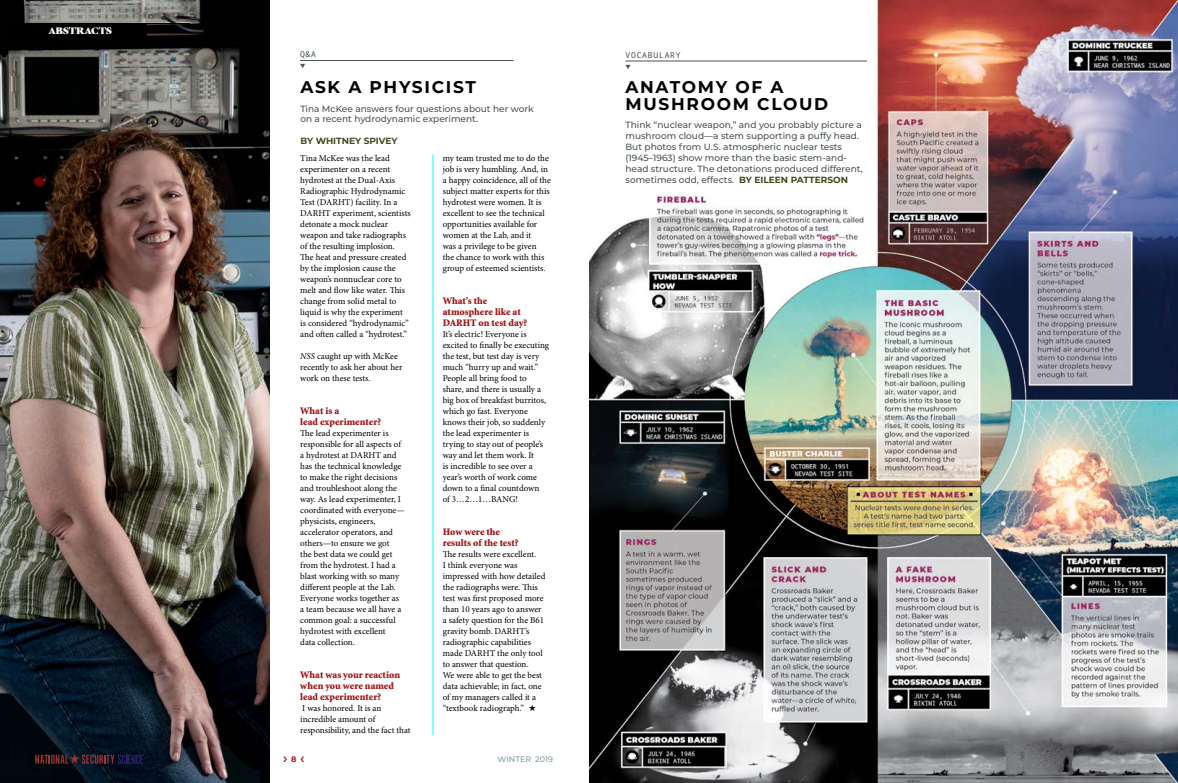
<style>
.page{position:relative;width:1178px;height:783px;background:#fff}
.page>*{position:absolute;margin:0;border:0;box-sizing:border-box;transform-origin:0 0}
.t1{font:700 17px/17.5px "Montserrat";letter-spacing:.1em;color:#000}
.t2{font:900 10px/11px "Minion Std";color:#9f1a1e}
.t3{font:9px/11px "Minion Pro";letter-spacing:-.005em;color:#000}
.t4{font:500 9px/11px "Montserrat";color:#4a5352}
.t5{font:700 9px "Montserrat";letter-spacing:-.005em;color:#3e4b1c}
.t6{font:9px "Gastromond";color:#f8f8f8}
.t7{font:8px "Droid Sans Mono";letter-spacing:.1em;color:#4a5352}
.t8{font:500 8px "Montserrat";color:#869ca8}
.t9{font:700 8px "Montserrat";color:#9f1a1e}
.s1{font-style:italic}
.s2{font-weight:700;color:#3e4b1c}
</style>
<div class="page">
<img style="left:589px;top:0;width:589px;height:783px">
<img style="left:0;top:0;width:270px;height:783px">
<svg style="left:35px;top:754px;width:108px;height:10px"></svg>
<hr style="left:0;top:23px;width:190px;height:1px;background:#000">
<div style="left:11px;top:24px;width:135px;height:16px;background:#000"></div>
<hr style="left:626px;top:61px;width:241px;height:1px;background:#4a5352">
<hr style="left:300px;top:60px;width:214px;height:1px;background:#4a5352">
<hr style="left:432px;top:154px;width:2px;height:582px;background:#00fcff">
<svg style="left:626px;top:64px;width:5px;height:5px"></svg>
<p class="t6" style="left:48px;top:24px;width:65px">ABSTRACTS</p>
<p class="t7" style="left:300px;top:49px;width:17px">Q&amp;A</p>
<h1 class="t1" style="left:300px;top:77px;width:177px">ASK A PHYSICIST</h1>
<p class="t4" style="left:300px;top:102px;width:235px">Tina McKee answers four questions about her work on a recent hydrodynamic experiment.</p>
<p class="t5" style="left:300px;top:135px;width:99px">BY WHITNEY SPIVEY</p>
<p class="t3" style="left:443px;top:153px;width:110px">my team trusted me to do the job is very humbling. And, in a happy coincidence, all of the subject matter experts for this hydrotest were women. It is excellent to see the technical opportunities available for women at the Lab, and it<br>was a privilege to be given<br>the chance to work with this group of esteemed scientists.</p>
<p class="t2" style="left:443px;top:296px;width:86px">What’s the atmosphere like at<br>DARHT on test day?</p>
<p class="t3" style="left:443px;top:329px;width:108px">It’s electric! Everyone is excited to finally be executing the test, but test day is very much “hurry up and wait.”<br>People all bring food to share, and there is usually a big box of breakfast burritos, which go fast. Everyone knows their job, so suddenly the lead experimenter is trying to stay out of people’s way and let them work. It<br>is incredible to see over a year’s worth of work come down to a final countdown<br>of 3…2…1…BANG!</p>
<p class="t2" style="left:443px;top:527px;width:77px">How were the results of the test?</p>
<p class="t3" style="left:443px;top:549px;width:104px">The results were excellent.<br>I think everyone was impressed with how detailed the radiographs were. This test was first proposed more than 10 years ago to answer a safety question for the B61 gravity bomb. DARHT’s radiographic capabilities made DARHT the only tool to answer that question.<br>We were able to get the best data achievable; in fact, one of my managers called it a “textbook radiograph.” ★</p>
<p class="t3" style="left:300px;top:153px;width:112px">Tina McKee was the lead experimenter on a recent hydrotest at the Dual-Axis<br>Radiographic Hydrodynamic<br>Test (DARHT) facility. In a<br>DARHT experiment, scientists detonate a mock nuclear weapon and take radiographs of the resulting implosion.<br>The heat and pressure created by the implosion cause the weapon’s nonnuclear core to melt and flow like water. This change from solid metal to liquid is why the experiment<br>is considered “hydrodynamic” and often called a “hydrotest.”</p>
<p class="t3" style="left:300px;top:351px;width:104px"><span class="s1">NSS</span> caught up with McKee recently to ask her about her work on these tests.</p>
<p class="t2" style="left:300px;top:406px;width:82px">What is a<br>lead experimenter?</p>
<p class="t3" style="left:300px;top:428px;width:106px">The lead experimenter is responsible for all aspects of a hydrotest at DARHT and has the technical knowledge to make the right decisions and troubleshoot along the way. As lead experimenter, I coordinated with everyone— physicists, engineers, accelerator operators, and others—to ensure we got<br>the best data we could get from the hydrotest. I had a blast working with so many different people at the Lab.<br>Everyone works together as a team because we all have a common goal: a successful hydrotest with excellent<br>data collection.</p>
<p class="t2" style="left:300px;top:670px;width:101px">What was your reaction when you were named lead experimenter?</p>
<p class="t3" style="left:300px;top:703px;width:112px">I was honored. It is an incredible amount of responsibility, and the fact that</p>
<p class="t9" style="left:291px;top:753px;width:7px">8</p>
<p class="t8" style="left:497px;top:753px;width:57px">WINTER 2019</p>
<p class="t7" style="left:626px;top:49px;width:57px">VOCABULARY</p>
<h1 class="t1" style="left:626px;top:77px;width:204px">ANATOMY OF A<br>MUSHROOM CLOUD</h1>
<p class="t4" style="left:626px;top:119px;width:239px">Think “nuclear weapon,” and you probably picture a mushroom cloud—a stem supporting a puffy head.<br>But photos from U.S. atmospheric nuclear tests (1945–1963) show more than the basic stem-and&shy;head structure. The detonations produced different, sometimes odd, effects. <span class="s2">BY EILEEN PATTERSON</span></p>
</div>
